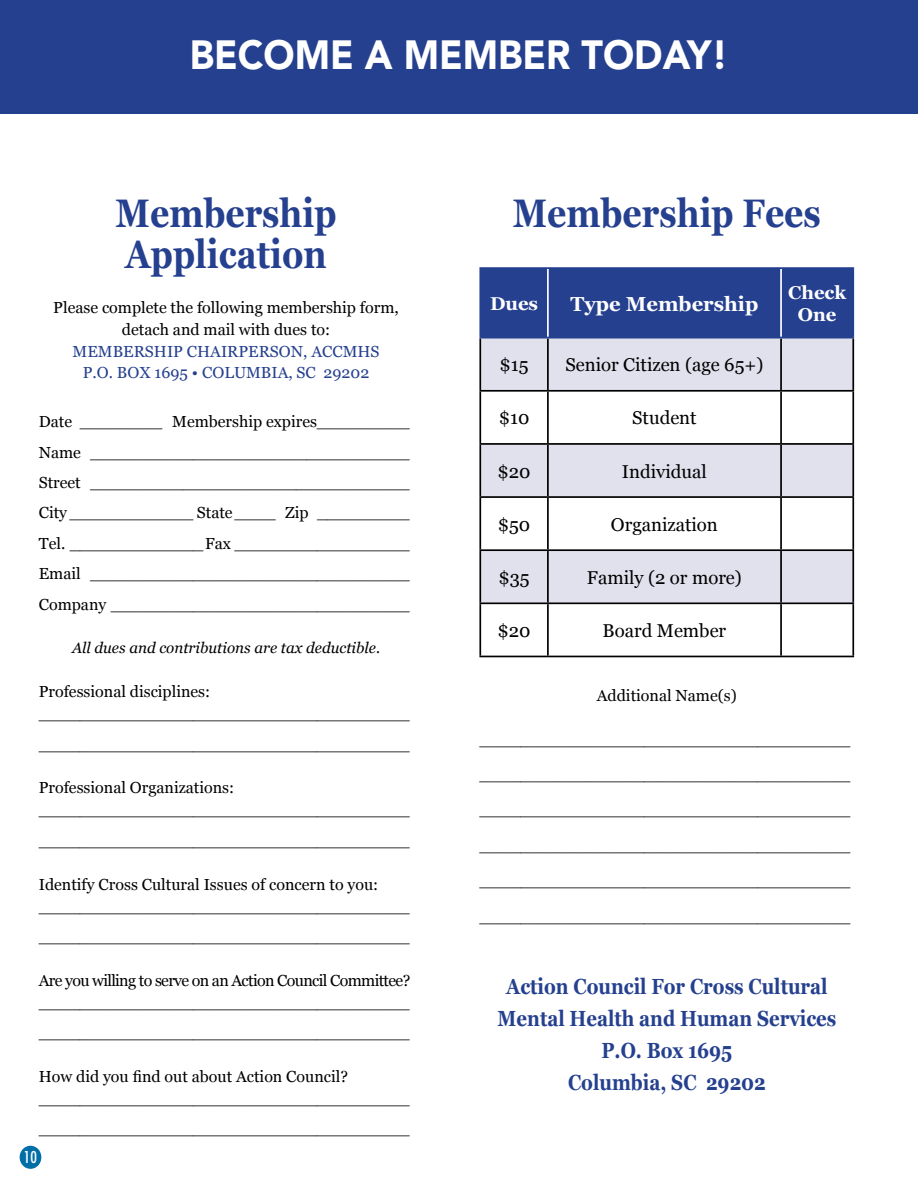
<style>
.page{position:relative;width:918px;height:1188px;background:#fff}
.page>*{position:absolute;margin:0;border:0;box-sizing:border-box;transform-origin:0 0}
.t1{font:900 40.5px "Avenir LT Std";color:#fff;scale:.93 1}
.t2{font:700 39.75px/40.5px "Georgia";color:#25408f;scale:.85 1}
.t3{font:700 21.9px/32.1px "Georgia";color:#25408f;text-align:center;scale:.85 1}
.t4{font:700 20.25px "Georgia";color:#fff}
.t5{font:18.6px "Georgia";color:#000}
.t6{font:700 18.6px/21.9px "Georgia";color:#fff;text-align:center}
.t7{font:16.05px/30.3px "Georgia";color:#000}
.t8{font:16.05px/21.9px "Georgia";letter-spacing:-.04em;color:#000}
.t9{font:16.05px/21.9px "Georgia";color:#25408f;text-align:center}
.t10{font:condensed 15.9px "Futura LT";color:#fff}
.t11{font:italic 15.15px "Georgia";color:#000}
</style>
<div class="page">
<div style="left:481px;top:269px;width:371px;height:68px;background:#25408f"></div>
<svg style="left:481px;top:339px;width:371px;height:263px;fill:#e1e0ed"></svg>
<hr style="left:479px;top:339px;width:2px;height:51px;background:#000">
<hr style="left:547px;top:339px;width:2px;height:51px;background:#000">
<hr style="left:780px;top:339px;width:2px;height:51px;background:#000">
<hr style="left:852px;top:339px;width:2px;height:51px;background:#000">
<hr style="left:479px;top:390px;width:69px;height:2px;background:#000">
<hr style="left:479px;top:392px;width:2px;height:51px;background:#000">
<hr style="left:548px;top:390px;width:233px;height:2px;background:#000">
<hr style="left:547px;top:392px;width:2px;height:51px;background:#000">
<hr style="left:781px;top:390px;width:73px;height:2px;background:#000">
<hr style="left:780px;top:392px;width:2px;height:51px;background:#000">
<hr style="left:852px;top:392px;width:2px;height:51px;background:#000">
<hr style="left:479px;top:443px;width:69px;height:2px;background:#000">
<hr style="left:479px;top:445px;width:2px;height:51px;background:#000">
<hr style="left:548px;top:443px;width:233px;height:2px;background:#000">
<hr style="left:547px;top:445px;width:2px;height:51px;background:#000">
<hr style="left:781px;top:443px;width:73px;height:2px;background:#000">
<hr style="left:780px;top:445px;width:2px;height:51px;background:#000">
<hr style="left:852px;top:445px;width:2px;height:51px;background:#000">
<hr style="left:479px;top:496px;width:69px;height:2px;background:#000">
<hr style="left:479px;top:498px;width:2px;height:51px;background:#000">
<hr style="left:548px;top:496px;width:233px;height:2px;background:#000">
<hr style="left:547px;top:498px;width:2px;height:51px;background:#000">
<hr style="left:781px;top:496px;width:73px;height:2px;background:#000">
<hr style="left:780px;top:498px;width:2px;height:51px;background:#000">
<hr style="left:852px;top:498px;width:2px;height:51px;background:#000">
<hr style="left:479px;top:549px;width:69px;height:2px;background:#000">
<hr style="left:479px;top:551px;width:2px;height:51px;background:#000">
<hr style="left:548px;top:549px;width:233px;height:2px;background:#000">
<hr style="left:547px;top:551px;width:2px;height:51px;background:#000">
<hr style="left:781px;top:549px;width:73px;height:2px;background:#000">
<hr style="left:780px;top:551px;width:2px;height:51px;background:#000">
<hr style="left:852px;top:551px;width:2px;height:51px;background:#000">
<hr style="left:479px;top:602px;width:69px;height:2px;background:#000">
<hr style="left:479px;top:604px;width:2px;height:52px;background:#000">
<hr style="left:548px;top:602px;width:233px;height:2px;background:#000">
<hr style="left:547px;top:604px;width:2px;height:52px;background:#000">
<hr style="left:781px;top:602px;width:73px;height:2px;background:#000">
<hr style="left:780px;top:604px;width:2px;height:52px;background:#000">
<hr style="left:852px;top:604px;width:2px;height:52px;background:#000">
<hr style="left:479px;top:656px;width:69px;height:1px;background:#000">
<hr style="left:548px;top:656px;width:233px;height:1px;background:#000">
<hr style="left:781px;top:656px;width:73px;height:1px;background:#000">
<hr style="left:547px;top:269px;width:2px;height:68px;background:#fff">
<hr style="left:780px;top:269px;width:2px;height:68px;background:#fff">
<hr style="left:479px;top:267px;width:69px;height:2px;background:#25408f">
<hr style="left:479px;top:269px;width:2px;height:68px;background:#25408f">
<hr style="left:548px;top:267px;width:233px;height:2px;background:#25408f">
<hr style="left:781px;top:267px;width:73px;height:2px;background:#25408f">
<hr style="left:852px;top:269px;width:2px;height:68px;background:#25408f">
<hr style="left:479px;top:337px;width:69px;height:2px;background:#25408f">
<hr style="left:548px;top:337px;width:233px;height:2px;background:#25408f">
<hr style="left:781px;top:337px;width:73px;height:2px;background:#25408f">
<div style="left:0;top:0;width:918px;height:111px;background:#25408f"></div>
<div style="left:20px;top:1146px;width:21px;height:23px;background:#006fa7;border-radius:50%"></div>
<h1 class="t1" style="left:190px;top:31px;width:580px">BECOME A MEMBER TODAY!</h1>
<h2 class="t2" style="left:116px;top:193px;width:262px">Membership<br>Application</h2>
<p class="t7" style="left:53px;top:296px;width:347px;line-height:21.9px;text-align:center">Please complete the following membership form, detach and mail with dues to:</p>
<p class="t9" style="left:73px;top:340px;width:309px">MEMBERSHIP CHAIRPERSON, ACCMHS<br>P.O. BOX 1695 • COLUMBIA, SC 29202</p>
<p class="t7" style="left:39px;top:407px;width:372px;text-align:justify">Date ________ Membership expires_________ Name _______________________________ Street _______________________________ City ____________ State____ Zip _________ Tel. _____________Fax _________________ Email _______________________________ Company _____________________________</p>
<p class="t11" style="left:72px;top:640px;width:310px">All dues and contributions are tax deductible.</p>
<p class="t7" style="left:39px;top:681px;width:372px;line-height:21.9px">Professional disciplines: ____________________________________</p>
<p class="t7" style="left:39px;top:729px;width:372px">____________________________________</p>
<p class="t7" style="left:39px;top:777px;width:372px;line-height:21.9px">Professional Organizations: ____________________________________</p>
<p class="t7" style="left:39px;top:825px;width:372px">____________________________________</p>
<p class="t7" style="left:39px;top:873px;width:372px;line-height:21.9px">Identify Cross Cultural Issues of concern to you: ____________________________________</p>
<p class="t7" style="left:39px;top:921px;width:372px">____________________________________</p>
<p class="t8" style="left:39px;top:969px;width:373px">Are you willing to serve on an Action Council Committee? ____________________________________</p>
<p class="t7" style="left:39px;top:1017px;width:372px">____________________________________</p>
<p class="t7" style="left:39px;top:1065px;width:372px;line-height:21.9px">How did you find out about Action Council? ____________________________________</p>
<p class="t7" style="left:39px;top:1113px;width:372px">____________________________________</p>
<p class="t10" style="left:24px;top:1148px;width:15px">10</p>
<h2 class="t2" style="left:513px;top:193px;width:364px">Membership Fees</h2>
<p class="t6" style="left:490px;top:292px;width:50px">Dues</p>
<p class="t4" style="left:571px;top:292px;width:189px">Type Membership</p>
<p class="t6" style="left:788px;top:282px;width:60px">Check<br>One</p>
<p class="t5" style="left:500px;top:354px;width:31px">$15</p>
<p class="t5" style="left:565px;top:354px;width:200px">Senior Citizen (age 65+)</p>
<p class="t5" style="left:499px;top:407px;width:32px">$10</p>
<p class="t5" style="left:632px;top:407px;width:66px">Student</p>
<p class="t5" style="left:498px;top:461px;width:35px">$20</p>
<p class="t5" style="left:622px;top:461px;width:86px">Individual</p>
<p class="t5" style="left:498px;top:514px;width:34px">$50</p>
<p class="t5" style="left:611px;top:514px;width:109px">Organization</p>
<p class="t5" style="left:498px;top:567px;width:33px">$35</p>
<p class="t5" style="left:587px;top:567px;width:156px">Family (2 or more)</p>
<p class="t5" style="left:498px;top:620px;width:35px">$20</p>
<p class="t5" style="left:603px;top:620px;width:125px">Board Member</p>
<p class="t7" style="left:597px;top:680px;width:141px">Additional Name(s)</p>
<p class="t7" style="left:479px;top:724px;width:372px">____________________________________</p>
<p class="t7" style="left:479px;top:759px;width:372px">____________________________________</p>
<p class="t7" style="left:479px;top:795px;width:372px">____________________________________</p>
<p class="t7" style="left:479px;top:830px;width:372px">____________________________________</p>
<p class="t7" style="left:479px;top:866px;width:372px">____________________________________</p>
<p class="t7" style="left:479px;top:901px;width:372px">____________________________________</p>
<h3 class="t3" style="left:498px;top:971px;width:400px">Action Council For Cross Cultural<br>Mental Health and Human Services<br>P.O. Box 1695<br>Columbia, SC 29202</h3>
</div>
